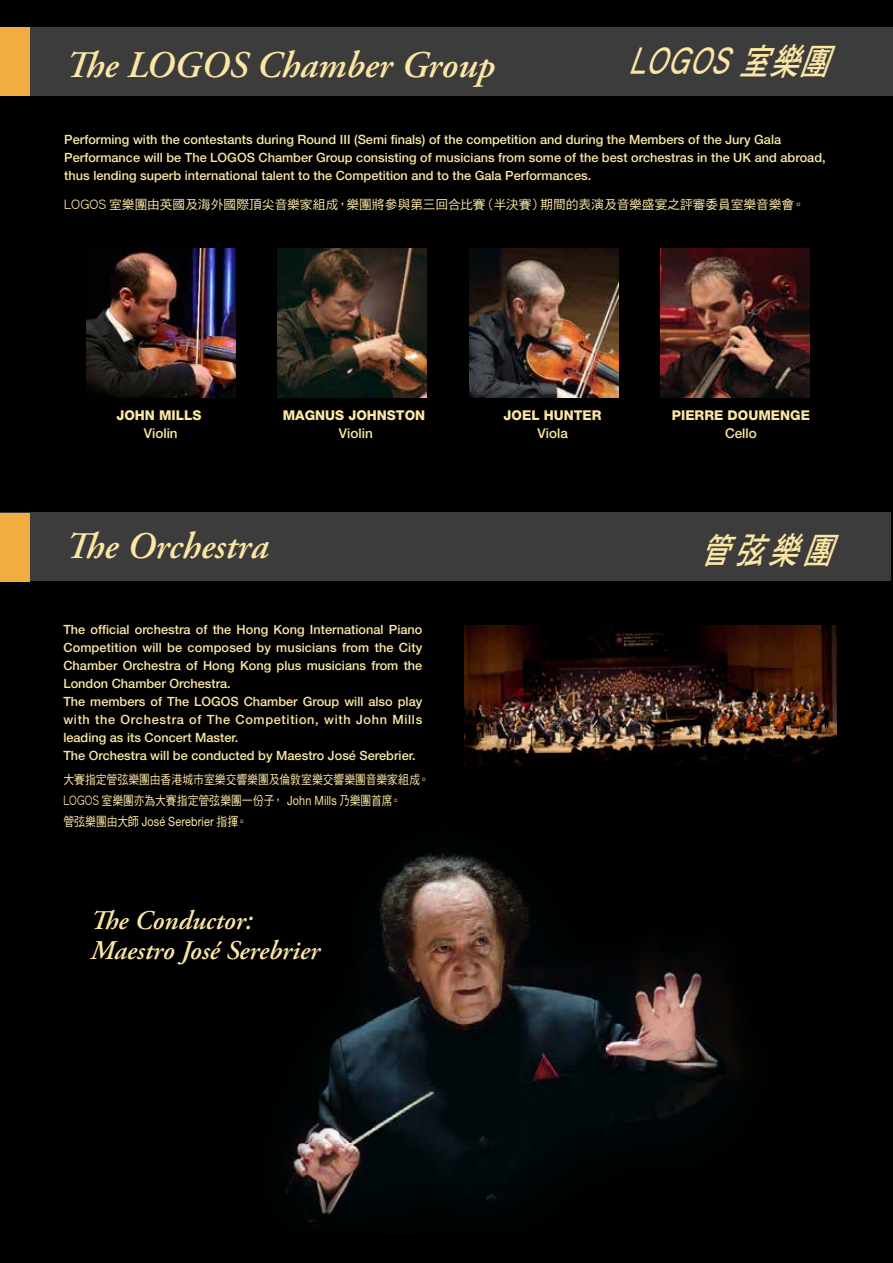
<style>
.page{position:relative;width:893px;height:1263px;background:#000}
.page>*{position:absolute;margin:0;border:0;box-sizing:border-box;transform-origin:0 0}
.t1{font:italic 600 37.5px "Adobe Garamond Pro";color:#fbe6a4}
.t2{font:italic 36px "DF Hei HK W7";color:#fbe6a4;scale:.8 1}
.t3{font:italic 600 27px/30px "Adobe Garamond Pro";color:#fbe6a4}
.t4{font:800 13.5px "Helvetica Neue LT Pro";color:#fbe6a4}
.t5{font:500 13.5px "Helvetica Neue LT Pro";color:#fbe6a4}
.t6{font:500 12.75px/18px "Helvetica Neue LT Pro";color:#fbe6a4}
.t7{font:12.75px/21px "DF Hei HK W5";color:#fbe6a4;scale:.85 1}
.t8{font:12.75px "DF Hei HK W5";color:#fbe6a4}
.t9{font:12.75px "Helvetica Neue LT Pro";letter-spacing:.015em;color:#fbe6a4;scale:.85 1}
.s1{font-family:"Helvetica Neue LT Pro"}
.s2{font-family:"DF Hei HK W5"}
</style>
<div class="page">
<div style="left:0;top:512px;width:891px;height:68px;background:#3d3c3c"></div>
<div style="left:0;top:28px;width:893px;height:68px;background:#3d3c3c"></div>
<img style="left:469px;top:249px;width:149px;height:149px">
<img style="left:278px;top:249px;width:149px;height:149px">
<img style="left:660px;top:249px;width:149px;height:149px">
<img style="left:465px;top:625px;width:372px;height:142px">
<img style="left:86px;top:249px;width:149px;height:149px">
<img style="left:286px;top:851px;width:453px;height:372px">
<div style="left:0;top:28px;width:29px;height:68px;background:#f1ad3f"></div>
<div style="left:0;top:513px;width:29px;height:68px;background:#f1ad3f"></div>
<h1 class="t1" style="left:66px;top:43px;width:431px">The LOGOS Chamber Group</h1>
<h2 class="t2" style="left:628px;top:42px;width:268px">LOGOS室樂團</h2>
<p class="t6" style="left:64px;top:130px;width:763px">Performing with the contestants during Round III (Semi finals) of the competition and during the Members of the Jury Gala<br>Performance will be The LOGOS Chamber Group consisting of musicians from some of the best orchestras in the UK and abroad, thus lending superb international talent to the Competition and to the Gala Performances.</p>
<p class="t8" style="left:64px;top:197px;width:742px">LOGOS 室樂團由英國及海外國際頂尖音樂家組成，樂團將參與第三回合比賽（半決賽）期間的表演及音樂盛宴之評審委員室樂音樂會。</p>
<p class="t4" style="left:116px;top:407px;width:87px">JOHN MILLS</p>
<p class="t5" style="left:144px;top:425px;width:35px">Violin</p>
<p class="t4" style="left:283px;top:407px;width:144px">MAGNUS JOHNSTON</p>
<p class="t5" style="left:339px;top:425px;width:35px">Violin</p>
<h1 class="t1" style="left:66px;top:525px;width:204px">The Orchestra</h1>
<p class="t6" style="left:63px;top:620px;width:361px">The official orchestra of the Hong Kong International Piano Competition will be composed by musicians from the City Chamber Orchestra of Hong Kong plus musicians from the London Chamber Orchestra.<br>The members of The LOGOS Chamber Group will also play with the Orchestra of The Competition, with John Mills leading as its Concert Master.<br>The Orchestra will be conducted by Maestro José Serebrier.</p>
<p class="t7" style="left:63px;top:769px;width:432px">大賽指定管弦樂團由香港城市室樂交響樂團及倫敦室樂交響樂團音樂家組成。<br>LOGOS 室樂團亦為大賽指定管弦樂團一份子， <span class="s1">John Mills</span> 乃樂團首席。</p>
<p class="t9" style="left:63px;top:814px;width:218px"><span class="s2">管弦樂團由大師</span> José Serebrier <span class="s2">指揮。</span></p>
<h3 class="t3" style="left:91px;top:906px;width:231px">The Conductor:<br>Maestro José Serebrier</h3>
<p class="t4" style="left:504px;top:407px;width:100px">JOEL HUNTER</p>
<p class="t5" style="left:537px;top:425px;width:32px">Viola</p>
<p class="t4" style="left:672px;top:407px;width:139px">PIERRE DOUMENGE</p>
<p class="t5" style="left:725px;top:425px;width:33px">Cello</p>
<h2 class="t2" style="left:700px;top:530px;width:183px">管弦樂團</h2>
</div>
